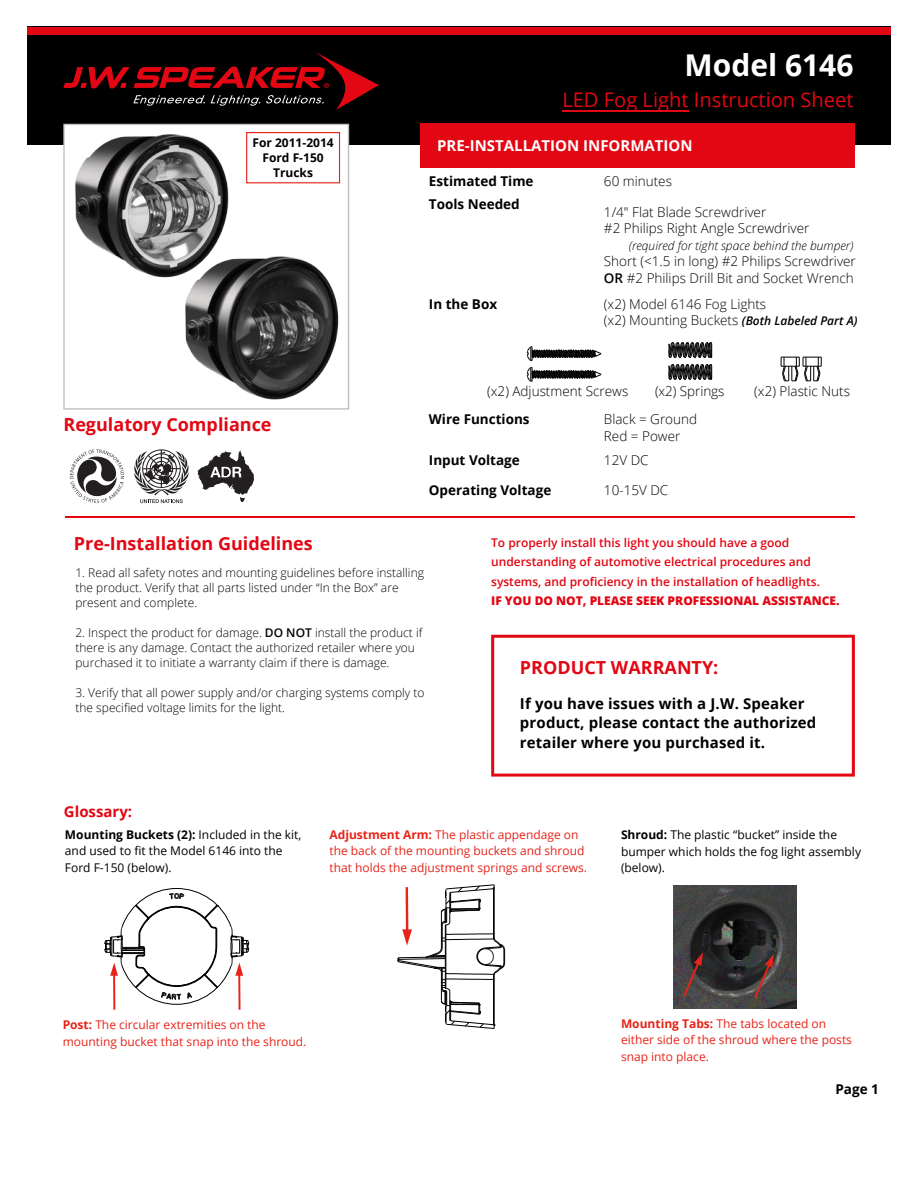
<style>
.page{position:relative;width:918px;height:1188px;background:#fff}
.page>*{position:absolute;margin:0;border:0;box-sizing:border-box;transform-origin:0 0}
.t1{font:700 30px "Open Sans";color:#fff}
.t2{font:20.1px "Open Sans";color:#e30613}
.t3{font:700 18px "Open Sans";color:#e30613}
.t4{font:700 15px/19.5px "Open Sans";letter-spacing:.01em;color:#000}
.t5{font:700 15px "Open Sans";color:#fff}
.t6{font:700 15px "Open Sans";color:#e30613}
.t7{font:300 13.5px/16.5px "Open Sans";color:#000}
.t8{font:700 13.5px "Open Sans";color:#000}
.t9{font:300 12px/15px "Open Sans";color:#000}
.t10{font:12px/16.5px "Open Sans";color:#e72419}
.t11{font:600 12px/19.5px "Open Sans";color:#e30613}
.t12{font:12px/16.5px "Open Sans";color:#000}
.t13{font:12px/16.5px "Open Sans";color:#000100}
.t14{font:800 12px "Open Sans";color:#e30613}
.t15{font:italic 300 12px "Open Sans";color:#000}
.t16{font:700 12px/15px "Open Sans";color:#000;text-align:center}
.s1{font-weight:600}
.s2{font-weight:600;font-style:italic;font-size:12px}
.s3{font-weight:700}
</style>
<div class="page">
<div style="left:27px;top:27px;width:864px;height:118px;background:#000"></div>
<div style="left:27px;top:27px;width:864px;height:8px;background:#e30613"></div>
<svg style="left:64px;top:52px;width:315px;height:58px"></svg>
<hr style="left:562px;top:110px;width:127px;height:1px;background:#e30613">
<svg style="left:63px;top:124px;width:286px;height:286px;background:#c9cacc"></svg>
<hr style="left:65px;top:516px;width:789px;height:2px;background:#e30613">
<svg style="left:134px;top:449px;width:55px;height:54px"></svg>
<svg style="left:70px;top:449px;width:54px;height:54px"></svg>
<svg style="left:198px;top:450px;width:56px;height:52px"></svg>
<svg style="left:527px;top:367px;width:75px;height:15px"></svg>
<svg style="left:527px;top:346px;width:75px;height:15px"></svg>
<svg style="left:781px;top:357px;width:41px;height:25px"></svg>
<svg style="left:668px;top:342px;width:44px;height:38px"></svg>
<img style="left:65px;top:125px;width:283px;height:283px">
<div style="left:420px;top:124px;width:434px;height:44px;background:#e30613"></div>
<svg style="left:104px;top:888px;width:145px;height:122px"></svg>
<img style="left:674px;top:886px;width:123px;height:123px">
<svg style="left:683px;top:952px;width:20px;height:44px"></svg>
<svg style="left:754px;top:954px;width:20px;height:44px"></svg>
<svg style="left:397px;top:884px;width:108px;height:145px"></svg>
<div style="left:246px;top:132px;width:94px;height:51px;border:1px solid #e72419"></div>
<svg style="left:491px;top:635px;width:364px;height:142px"></svg>
<p class="t16" style="left:252px;top:135px;width:83px">For 2011-2014<br>Ford F-150<br>Trucks</p>
<h3 class="t3" style="left:63px;top:412px;width:210px">Regulatory Compliance</h3>
<h1 class="t1" style="left:684px;top:44px;width:171px">Model 6146</h1>
<h2 class="t2" style="left:562px;top:86px;width:293px">LED Fog Light Instruction Sheet</h2>
<p class="t5" style="left:437px;top:135px;width:257px">PRE-INSTALLATION INFORMATION</p>
<p class="t8" style="left:429px;top:172px;width:106px">Estimated Time</p>
<p class="t7" style="left:604px;top:173px;width:70px">60 minutes</p>
<p class="t8" style="left:429px;top:195px;width:92px">Tools Needed</p>
<p class="t7" style="left:604px;top:203px;width:207px">1/4" Flat Blade Screwdriver<br>#2 Philips Right Angle Screwdriver</p>
<p class="t15" style="left:629px;top:237px;width:226px">(required for tight space behind the bumper)</p>
<p class="t7" style="left:604px;top:253px;width:253px">Short (&lt;1.5 in long) #2 Philips Screwdriver<br><span class="s1">OR</span> #2 Philips Drill Bit and Socket Wrench</p>
<p class="t8" style="left:429px;top:295px;width:70px">In the Box</p>
<p class="t7" style="left:604px;top:295px;width:255px">(x2) Model 6146 Fog Lights<br>(x2) Mounting Buckets <span class="s2">(Both Labeled Part A)</span></p>
<p class="t7" style="left:487px;top:383px;width:143px">(x2) Adjustment Screws</p>
<p class="t7" style="left:655px;top:383px;width:71px">(x2) Springs</p>
<p class="t7" style="left:754px;top:382px;width:97px">(x2) Plastic Nuts</p>
<p class="t8" style="left:429px;top:410px;width:102px">Wire Functions</p>
<p class="t7" style="left:604px;top:411px;width:95px">Black = Ground<br>Red = Power</p>
<p class="t8" style="left:429px;top:450px;width:92px">Input Voltage</p>
<p class="t8" style="left:429px;top:480px;width:124px">Operating Voltage</p>
<p class="t7" style="left:604px;top:451px;width:46px">12V DC</p>
<p class="t7" style="left:604px;top:481px;width:66px">10-15V DC</p>
<h3 class="t3" style="left:74px;top:531px;width:240px">Pre-Installation Guidelines</h3>
<p class="t11" style="left:491px;top:532px;width:330px">To properly install this light you should have a good understanding of automotive electrical procedures and systems, and proficiency in the installation of headlights.</p>
<p class="t14" style="left:491px;top:592px;width:350px">IF YOU DO NOT, PLEASE SEEK PROFESSIONAL ASSISTANCE.</p>
<p class="t9" style="left:75px;top:565px;width:350px">1. Read all safety notes and mounting guidelines before installing the product. Verify that all parts listed under “In the Box” are present and complete.</p>
<p class="t9" style="left:75px;top:625px;width:348px">2. Inspect the product for damage. <span class="s1">DO NOT</span> install the product if there is any damage. Contact the authorized retailer where you purchased it to initiate a warranty claim if there is damage.</p>
<p class="t9" style="left:75px;top:685px;width:351px">3. Verify that all power supply and/or charging systems comply to the specified voltage limits for the light.</p>
<h3 class="t3" style="left:520px;top:655px;width:200px">PRODUCT WARRANTY:</h3>
<p class="t4" style="left:520px;top:693px;width:298px">If you have issues with a J.W. Speaker product, please contact the authorized retailer where you purchased it.</p>
<p class="t6" style="left:64px;top:801px;width:70px">Glossary:</p>
<p class="t12" style="left:65px;top:826px;width:238px"><span class="s3">Mounting Buckets (2):</span> Included in the kit, and used to fit the Model 6146 into the<br>Ford F-150 (below).</p>
<p class="t10" style="left:329px;top:826px;width:259px"><span class="s3">Adjustment Arm:</span> The plastic appendage on the back of the mounting buckets and shroud that holds the adjustment springs and screws.</p>
<p class="t13" style="left:621px;top:826px;width:242px"><span class="s3">Shroud:</span> The plastic “bucket” inside the bumper which holds the fog light assembly (below).</p>
<p class="t10" style="left:63px;top:1016px;width:245px"><span class="s3">Post:</span> The circular extremities on the mounting bucket that snap into the shroud.</p>
<p class="t10" style="left:621px;top:1015px;width:232px"><span class="s3">Mounting Tabs:</span> The tabs located on either side of the shroud where the posts snap into place.</p>
<p class="t8" style="left:835px;top:1079px;width:45px">Page 1</p>
</div>
